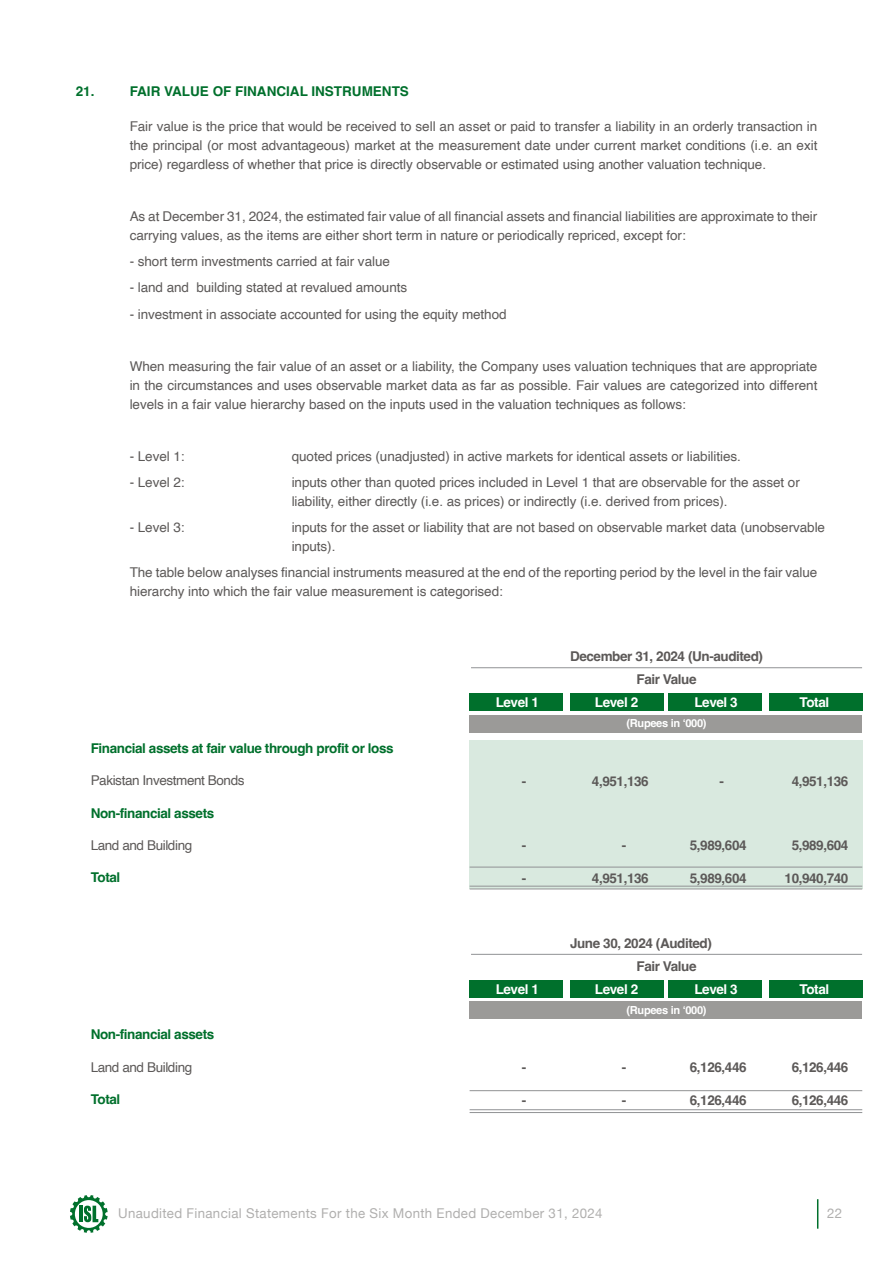
<style>
.page{position:relative;width:893px;height:1263px;background:#fff}
.page>*{position:absolute;margin:0;border:0;box-sizing:border-box;transform-origin:0 0}
.t1{font:13.5px/18.8px "Helvetica";letter-spacing:-.005em;color:#5c5958}
.t2{font:700 13.5px/22.6px "Helvetica";letter-spacing:-.03em;color:#5c5958;text-align:center}
.t3{font:700 13.5px "Helvetica";letter-spacing:-.03em;color:#00702c}
.t4{font:13.5px "Helvetica Neue";letter-spacing:.025em;color:#b0afae}
.t5{font:13.5px "Helvetica";letter-spacing:-.03em;color:#5c5958}
.t6{font:700 13.5px "Helvetica";letter-spacing:-.03em;color:#fff}
.t7{font:700 13.5px "Helvetica";color:#00702c}
.t8{font:700 11.1px "Helvetica";letter-spacing:-.03em;color:#fff}
</style>
<div class="page">
<hr style="left:817px;top:1199px;width:1px;height:30px;background:#00702c">
<svg style="left:70px;top:1195px;width:38px;height:38px"></svg>
<div style="left:470px;top:740px;width:393px;height:149px;background:#d9e9df"></div>
<hr style="left:470px;top:867px;width:392px;height:1px;background:#919294">
<hr style="left:470px;top:888px;width:392px;height:1px;background:#919294">
<hr style="left:470px;top:886px;width:392px;height:1px;background:#919294">
<hr style="left:471px;top:667px;width:391px;height:1px;background:#919294">
<div style="left:470px;top:693px;width:93px;height:18px;background:#00702c"></div>
<div style="left:570px;top:693px;width:93px;height:18px;background:#00702c"></div>
<div style="left:470px;top:715px;width:392px;height:18px;background:#9b9a98"></div>
<div style="left:669px;top:693px;width:93px;height:18px;background:#00702c"></div>
<div style="left:769px;top:693px;width:93px;height:18px;background:#00702c"></div>
<hr style="left:470px;top:1090px;width:392px;height:1px;background:#919294">
<hr style="left:470px;top:1112px;width:392px;height:1px;background:#919294">
<hr style="left:470px;top:1109px;width:392px;height:1px;background:#919294">
<hr style="left:471px;top:954px;width:391px;height:1px;background:#919294">
<div style="left:470px;top:980px;width:93px;height:18px;background:#00702c"></div>
<div style="left:570px;top:980px;width:93px;height:18px;background:#00702c"></div>
<div style="left:470px;top:1001px;width:392px;height:18px;background:#9b9a98"></div>
<div style="left:669px;top:980px;width:93px;height:18px;background:#00702c"></div>
<div style="left:769px;top:980px;width:93px;height:18px;background:#00702c"></div>
<p class="t3" style="left:76px;top:83px;width:20px">21.</p>
<p class="t7" style="left:130px;top:83px;width:281px">FAIR VALUE OF FINANCIAL INSTRUMENTS</p>
<p class="t1" style="left:130px;top:117px;width:689px;text-align:justify">Fair value is the price that would be received to sell an asset or paid to transfer a liability in an orderly transaction in the principal (or most advantageous) market at the measurement date under current market conditions (i.e. an exit price) regardless of whether that price is directly observable or estimated using another valuation technique.</p>
<p class="t1" style="left:130px;top:207px;width:689px">As at December 31, 2024, the estimated fair value of all financial assets and financial liabilities are approximate to their carrying values, as the items are either short term in nature or periodically repriced, except for:</p>
<p class="t1" style="left:130px;top:252px;width:262px">- short term investments carried at fair value</p>
<p class="t1" style="left:130px;top:279px;width:279px">- land and building stated at revalued amounts</p>
<p class="t1" style="left:130px;top:305px;width:379px">- investment in associate accounted for using the equity method</p>
<p class="t1" style="left:130px;top:357px;width:689px;text-align:justify">When measuring the fair value of an asset or a liability, the Company uses valuation techniques that are appropriate in the circumstances and uses observable market data as far as possible. Fair values are categorized into different levels in a fair value hierarchy based on the inputs used in the valuation techniques as follows:</p>
<p class="t1" style="left:130px;top:447px;width:56px">- Level 1:</p>
<p class="t1" style="left:292px;top:447px;width:451px">quoted prices (unadjusted) in active markets for identical assets or liabilities.</p>
<p class="t1" style="left:130px;top:474px;width:56px">- Level 2:</p>
<p class="t1" style="left:292px;top:474px;width:510px">inputs other than quoted prices included in Level 1 that are observable for the asset or liability, either directly (i.e. as prices) or indirectly (i.e. derived from prices).</p>
<p class="t1" style="left:130px;top:519px;width:56px">- Level 3:</p>
<p class="t1" style="left:292px;top:519px;width:535px">inputs for the asset or liability that are not based on observable market data (unobservable inputs).</p>
<p class="t1" style="left:130px;top:564px;width:689px">The table below analyses financial instruments measured at the end of the reporting period by the level in the fair value hierarchy into which the fair value measurement is categorised:</p>
<p class="t2" style="left:570px;top:647px;width:195px">December 31, 2024 (Un-audited)<br>Fair Value</p>
<p class="t6" style="left:496px;top:694px;width:45px">Level 1</p>
<p class="t6" style="left:595px;top:694px;width:45px">Level 2</p>
<p class="t6" style="left:694px;top:694px;width:45px">Level 3</p>
<p class="t6" style="left:800px;top:694px;width:31px">Total</p>
<p class="t3" style="left:91px;top:740px;width:305px">Financial assets at fair value through profit or loss</p>
<p class="t5" style="left:91px;top:770px;width:155px">Pakistan Investment Bonds</p>
<p class="t3" style="left:91px;top:804px;width:125px">Non-financial assets</p>
<p class="t5" style="left:91px;top:835px;width:103px">Land and Building</p>
<p class="t3" style="left:91px;top:869px;width:31px">Total</p>
<p class="t3" style="left:91px;top:1026px;width:125px">Non-financial assets</p>
<p class="t5" style="left:91px;top:1056px;width:103px">Land and Building</p>
<p class="t3" style="left:91px;top:1091px;width:31px">Total</p>
<p class="t2" style="left:522px;top:771px;width:6px">-</p>
<p class="t2" style="left:522px;top:836px;width:6px">-</p>
<p class="t2" style="left:522px;top:868px;width:6px">-</p>
<p class="t8" style="left:626px;top:716px;width:82px">(Rupees in ‘000)</p>
<p class="t2" style="left:592px;top:771px;width:58px">4,951,136</p>
<p class="t2" style="left:720px;top:771px;width:6px">-</p>
<p class="t2" style="left:622px;top:836px;width:6px">-</p>
<p class="t2" style="left:592px;top:868px;width:58px">4,951,136</p>
<p class="t2" style="left:690px;top:836px;width:58px">5,989,604</p>
<p class="t2" style="left:690px;top:868px;width:58px">5,989,604</p>
<p class="t2" style="left:636px;top:933px;width:77px;text-align:left;text-indent:-66px">June 30, 2024 (Audited)<br>Fair Value</p>
<p class="t2" style="left:792px;top:771px;width:58px">4,951,136</p>
<p class="t2" style="left:792px;top:836px;width:58px">5,989,604</p>
<p class="t2" style="left:784px;top:868px;width:65px">10,940,740</p>
<p class="t6" style="left:496px;top:981px;width:45px">Level 1</p>
<p class="t6" style="left:595px;top:981px;width:45px">Level 2</p>
<p class="t6" style="left:694px;top:981px;width:45px">Level 3</p>
<p class="t6" style="left:800px;top:981px;width:31px">Total</p>
<p class="t2" style="left:522px;top:1058px;width:6px">-</p>
<p class="t2" style="left:522px;top:1090px;width:6px">-</p>
<p class="t8" style="left:626px;top:1003px;width:82px">(Rupees in ‘000)</p>
<p class="t2" style="left:622px;top:1058px;width:6px">-</p>
<p class="t2" style="left:622px;top:1090px;width:6px">-</p>
<p class="t2" style="left:690px;top:1058px;width:58px">6,126,446</p>
<p class="t2" style="left:690px;top:1090px;width:58px">6,126,446</p>
<p class="t2" style="left:792px;top:1058px;width:58px">6,126,446</p>
<p class="t2" style="left:792px;top:1090px;width:58px">6,126,446</p>
<p class="t4" style="left:118px;top:1204px;width:486px">Unaudited Financial Statements For the Six Month Ended December 31, 2024</p>
<p class="t4" style="left:827px;top:1204px;width:17px">22</p>
</div>
